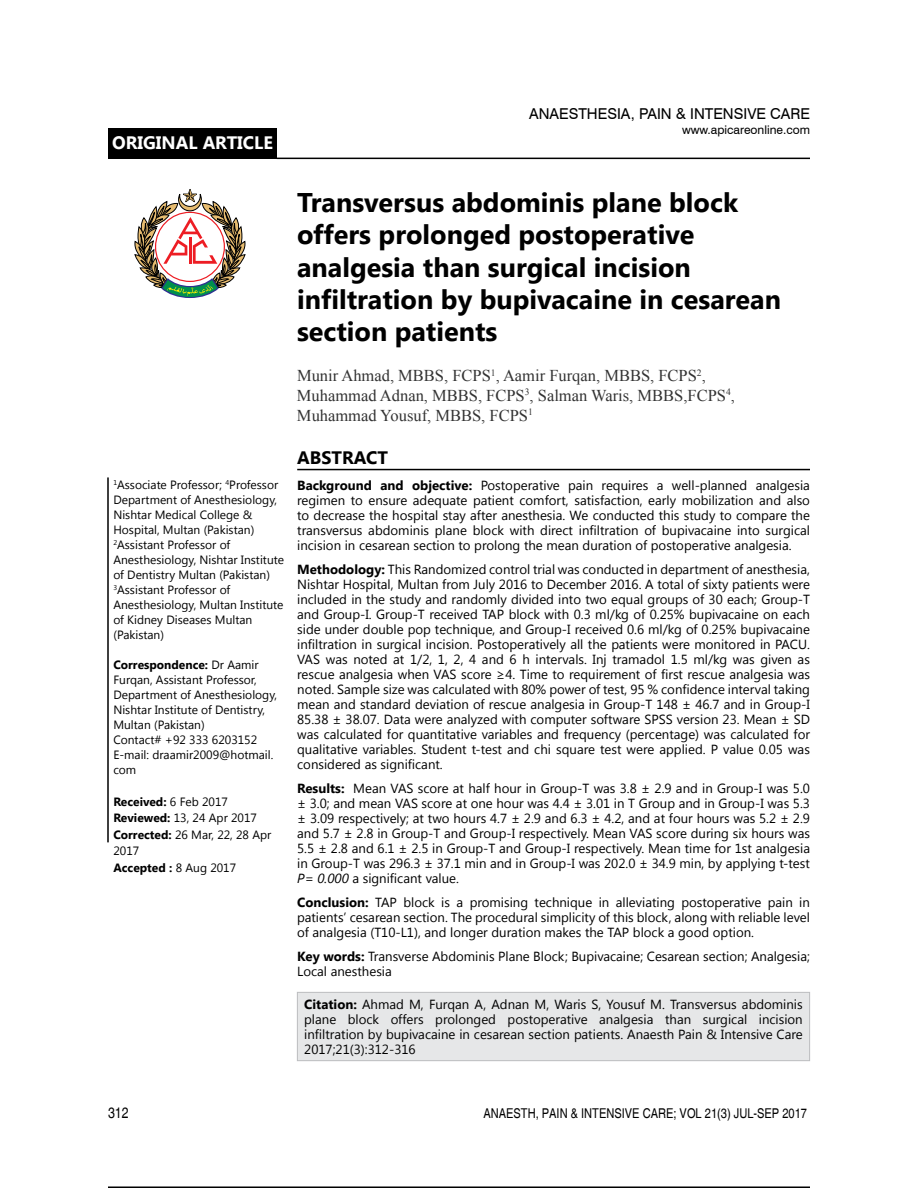
<style>
.page{position:relative;width:918px;height:1188px;background:#fff}
.page>*{position:absolute;margin:0;border:0;box-sizing:border-box;transform-origin:0 0}
.t1{font:700 27px/32.4px "Segoe UI";color:#000}
.t2{font:700 18px "Segoe UI";color:#fff}
.t3{font:700 18px "Segoe UI";color:#000}
.t4{font:16.5px/19.8px "Times New Roman";color:#333}
.t5{font:15px "Swiss 721 BT";color:#000}
.t6{font:condensed 15px "Helvetica";color:#000}
.t7{font:condensed 13.5px "Helvetica";color:#000}
.t8{font:13.2px/15px "Segoe UI";color:#000;text-align:justify}
.t9{font:12px/15px "Segoe UI";color:#000}
.t10{font:12px "Swiss 721 BT";color:#000}
.s1{font-weight:700}
.s2{font-style:italic}
</style>
<div class="page">
<hr style="left:108px;top:1186px;width:702px;height:2px;background:#000">
<div style="left:108px;top:129px;width:169px;height:30px;background:#000"></div>
<svg style="left:134px;top:189px;width:112px;height:109px"></svg>
<hr style="left:277px;top:158px;width:533px;height:1px;background:#000">
<hr style="left:297px;top:469px;width:513px;height:1px;background:#000">
<hr style="left:107px;top:477px;width:2px;height:365px;background:#000">
<div style="left:297px;top:992px;width:513px;height:69px;background:#e6e7e8"></div>
<div style="left:297px;top:992px;width:513px;height:69px;border:1px solid #bcbec0"></div>
<h2 class="t2" style="left:112px;top:130px;width:162px">ORIGINAL ARTICLE</h2>
<p class="t5" style="left:529px;top:104px;width:282px">ANAESTHESIA, PAIN &amp; INTENSIVE CARE</p>
<p class="t10" style="left:682px;top:121px;width:129px">www.apicareonline.com</p>
<p class="t9" style="left:113px;top:477px;width:172px"><sup>1</sup>Associate Professor; <sup>4</sup>Professor<br>Department of Anesthesiology,<br>Nishtar Medical College &amp;<br>Hospital, Multan (Pakistan)<br><sup>2</sup>Assistant Professor of<br>Anesthesiology, Nishtar Institute of Dentistry Multan (Pakistan)<br><sup>3</sup>Assistant Professor of<br>Anesthesiology, Multan Institute of Kidney Diseases Multan (Pakistan)</p>
<p class="t9" style="left:113px;top:657px;width:165px"><span class="s1">Correspondence:</span> Dr Aamir<br>Furqan, Assistant Professor,<br>Department of Anesthesiology,<br>Nishtar Institute of Dentistry,<br>Multan (Pakistan)<br>Contact# +92 333 6203152<br>E-mail: draamir2009@hotmail. com</p>
<p class="t9" style="left:113px;top:793px;width:159px;line-height:16.5px"><span class="s1">Received:</span> 6 Feb 2017<br><span class="s1">Reviewed:</span> 13, 24 Apr 2017<br><span class="s1">Corrected:</span> 26 Mar, 22, 28 Apr<br>2017<br><span class="s1">Accepted :</span> 8 Aug 2017</p>
<h1 class="t1" style="left:297px;top:185px;width:486px">Transversus abdominis plane block offers prolonged postoperative analgesia than surgical incision infiltration by bupivacaine in cesarean section patients</h1>
<p class="t4" style="left:297px;top:365px;width:439px">Munir Ahmad, MBBS, FCPS<sup>1</sup>, Aamir Furqan, MBBS, FCPS<sup>2</sup>,<br>Muhammad Adnan, MBBS, FCPS<sup>3</sup>, Salman Waris, MBBS,FCPS<sup>4</sup>,<br>Muhammad Yousuf, MBBS, FCPS<sup>1</sup></p>
<h2 class="t3" style="left:297px;top:445px;width:92px">ABSTRACT</h2>
<p class="t8" style="left:297px;top:478px;width:514px"><span class="s1">Background and objective:</span> Postoperative pain requires a well-planned analgesia regimen to ensure adequate patient comfort, satisfaction, early mobilization and also to decrease the hospital stay after anesthesia. We conducted this study to compare the transversus abdominis plane block with direct infiltration of bupivacaine into surgical incision in cesarean section to prolong the mean duration of postoperative analgesia.</p>
<p class="t8" style="left:297px;top:562px;width:514px"><span class="s1">Methodology:</span> This Randomized control trial was conducted in department of anesthesia, Nishtar Hospital, Multan from July 2016 to December 2016. A total of sixty patients were included in the study and randomly divided into two equal groups of 30 each; Group-T and Group-I. Group-T received TAP block with 0.3 ml/kg of 0.25% bupivacaine on each side under double pop technique, and Group-I received 0.6 ml/kg of 0.25% bupivacaine infiltration in surgical incision. Postoperatively all the patients were monitored in PACU.<br>VAS was noted at 1/2, 1, 2, 4 and 6 h intervals. Inj tramadol 1.5 ml/kg was given as rescue analgesia when VAS score ≥4. Time to requirement of first rescue analgesia was noted. Sample size was calculated with 80% power of test, 95 % confidence interval taking mean and standard deviation of rescue analgesia in Group-T 148 ± 46.7 and in Group-I 85.38 ± 38.07. Data were analyzed with computer software SPSS version 23. Mean ± SD was calculated for quantitative variables and frequency (percentage) was calculated for qualitative variables. Student t-test and chi square test were applied. P value 0.05 was considered as significant.</p>
<p class="t8" style="left:297px;top:780px;width:514px"><span class="s1">Results:</span> Mean VAS score at half hour in Group-T was 3.8 ± 2.9 and in Group-I was 5.0 ± 3.0; and mean VAS score at one hour was 4.4 ± 3.01 in T Group and in Group-I was 5.3 ± 3.09 respectively; at two hours 4.7 ± 2.9 and 6.3 ± 4.2, and at four hours was 5.2 ± 2.9 and 5.7 ± 2.8 in Group-T and Group-I respectively. Mean VAS score during six hours was 5.5 ± 2.8 and 6.1 ± 2.5 in Group-T and Group-I respectively. Mean time for 1st analgesia in Group-T was 296.3 ± 37.1 min and in Group-I was 202.0 ± 34.9 min, by applying t-test <span class="s2">P= 0.000</span> a significant value.</p>
<p class="t8" style="left:297px;top:894px;width:514px"><span class="s1">Conclusion:</span> TAP block is a promising technique in alleviating postoperative pain in patients’ cesarean section. The procedural simplicity of this block, along with reliable level of analgesia (T10-L1), and longer duration makes the TAP block a good option.</p>
<p class="t8" style="left:297px;top:948px;width:514px"><span class="s1">Key words:</span> Transverse Abdominis Plane Block; Bupivacaine; Cesarean section; Analgesia;<br>Local anesthesia</p>
<p class="t8" style="left:304px;top:996px;width:500px"><span class="s1">Citation:</span> Ahmad M, Furqan A, Adnan M, Waris S, Yousuf M. Transversus abdominis plane block offers prolonged postoperative analgesia than surgical incision infiltration by bupivacaine in cesarean section patients. Anaesth Pain &amp; Intensive Care 2017;21(3):312-316</p>
<p class="t6" style="left:108px;top:1104px;width:22px">312</p>
<p class="t7" style="left:483px;top:1105px;width:325px">ANAESTH, PAIN &amp; INTENSIVE CARE; VOL 21(3) JUL-SEP 2017</p>
</div>
